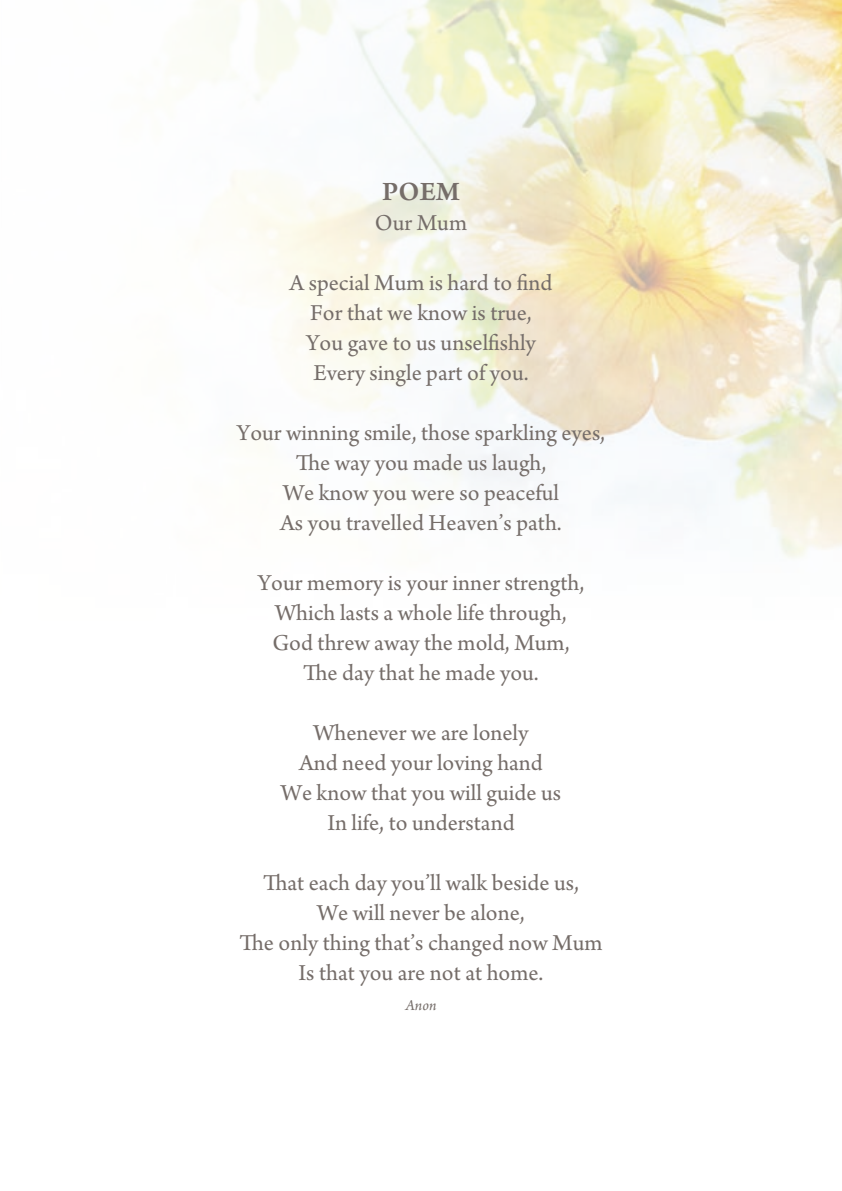
<style>
.page{position:relative;width:842px;height:1191px;background:#fff}
.page>*{position:absolute;margin:0;border:0;box-sizing:border-box;transform-origin:0 0}
.t1{font:600 28px "Arno Pro";color:#756d69}
.t2{font:24px/30px "Arno Pro";color:#756d69;text-align:center}
.t3{font:italic 16px "Arno Pro";color:#756d69}
</style>
<div class="page">
<img style="left:206px;top:0;width:636px;height:558px">
<p class="t1" style="left:382px;top:175px;width:79px">POEM</p>
<p class="t2" style="left:375px;top:209px;width:94px">Our Mum</p>
<p class="t2" style="left:290px;top:269px;width:264px">A special Mum is hard to find<br>For that we know is true,<br>You gave to us unselfishly<br>Every single part of you.</p>
<p class="t2" style="left:237px;top:419px;width:370px">Your winning smile, those sparkling eyes,<br>The way you made us laugh,<br>We know you were so peaceful<br>As you travelled Heaven’s path.</p>
<p class="t2" style="left:258px;top:569px;width:328px">Your memory is your inner strength,<br>Which lasts a whole life through,<br>God threw away the mold, Mum,<br>The day that he made you.</p>
<p class="t2" style="left:281px;top:719px;width:281px">Whenever we are lonely<br>And need your loving hand<br>We know that you will guide us<br>In life, to understand</p>
<p class="t2" style="left:240px;top:869px;width:364px">That each day you’ll walk beside us,<br>We will never be alone,<br>The only thing that’s changed now Mum<br>Is that you are not at home.</p>
<p class="t3" style="left:405px;top:996px;width:33px">Anon</p>
</div>
